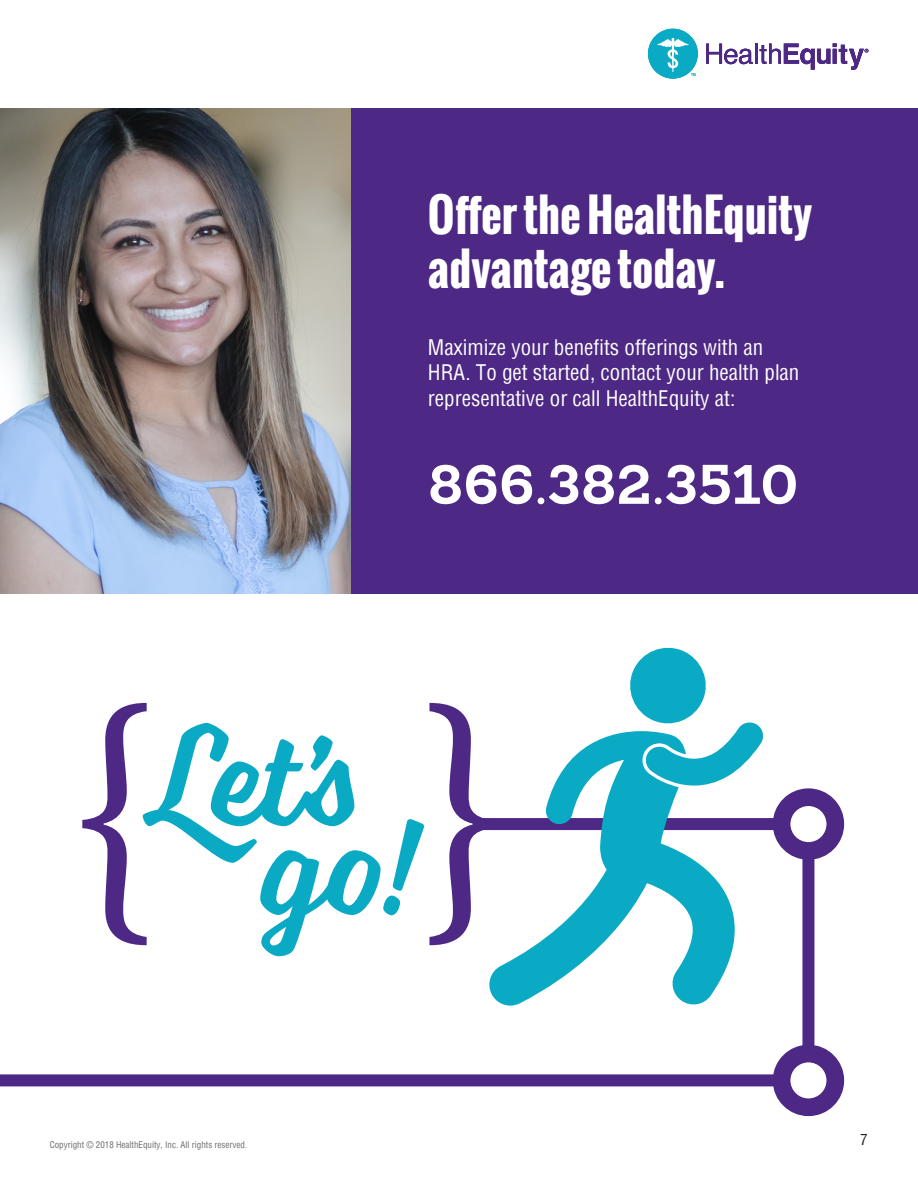
<style>
.page{position:relative;width:918px;height:1188px;background:#fff}
.page>*{position:absolute;margin:0;border:0;box-sizing:border-box;transform-origin:0 0}
.t1{font:137.7px "Voltage";color:#0aaac5}
.t2{font:700 54px "Sanchez Slab";color:#fff}
.t3{font:700 45px/54px "Oswald";color:#fff}
.t4{font:condensed 21px/25.2px "Helvetica";color:#fff}
.t5{font:condensed 15px "Helvetica";color:#231f20}
.t6{font:condensed 9px "Helvetica";color:#6c6d70}
</style>
<div class="page">
<img style="left:0;top:108px;width:351px;height:486px">
<div style="left:0;top:1074px;width:795px;height:12px;background:#4d2884"></div>
<div style="left:351px;top:108px;width:567px;height:486px;background:#4d2884"></div>
<div style="left:802px;top:846px;width:12px;height:240px;background:#4d2884"></div>
<div style="left:477px;top:818px;width:318px;height:12px;background:#4d2884"></div>
<svg style="left:782px;top:797px;width:53px;height:54px"></svg>
<div style="left:773px;top:788px;width:71px;height:72px;border:18px solid #4d2884;border-radius:50%"></div>
<div style="left:782px;top:1054px;width:53px;height:53px;background:#fff;border-radius:50%"></div>
<div style="left:773px;top:1045px;width:71px;height:71px;border:18px solid #4d2884;border-radius:50%"></div>
<svg style="left:82px;top:703px;width:65px;height:242px"></svg>
<svg style="left:429px;top:703px;width:57px;height:242px"></svg>
<svg style="left:486px;top:732px;width:249px;height:274px"></svg>
<svg style="left:625px;top:647px;width:138px;height:139px"></svg>
<svg style="left:706px;top:44px;width:47px;height:20px"></svg>
<hr style="left:755px;top:44px;width:2px;height:20px;background:#4d2884">
<svg style="left:760px;top:43px;width:108px;height:27px"></svg>
<div style="left:648px;top:29px;width:50px;height:50px;background:#0aaac5;border-radius:50%"></div>
<svg style="left:657px;top:38px;width:38px;height:38px"></svg>
<h3 class="t3" style="left:428px;top:188px;width:386px">Offer the HealthEquity advantage today.</h3>
<p class="t4" style="left:428px;top:335px;width:373px">Maximize your benefits offerings with an<br>HRA. To get started, contact your health plan representative or call HealthEquity at:</p>
<h2 class="t2" style="left:428px;top:447px;width:372px">866.382.3510</h2>
<h1 class="t1" style="left:143px;top:697px;width:221px">Let’s</h1>
<h1 class="t1" style="left:264px;top:786px;width:164px">go!</h1>
<p class="t6" style="left:50px;top:1139px;width:199px">Copyright © 2018 HealthEquity, Inc. All rights reserved.</p>
<p class="t5" style="left:860px;top:1130px;width:9px">7</p>
</div>
